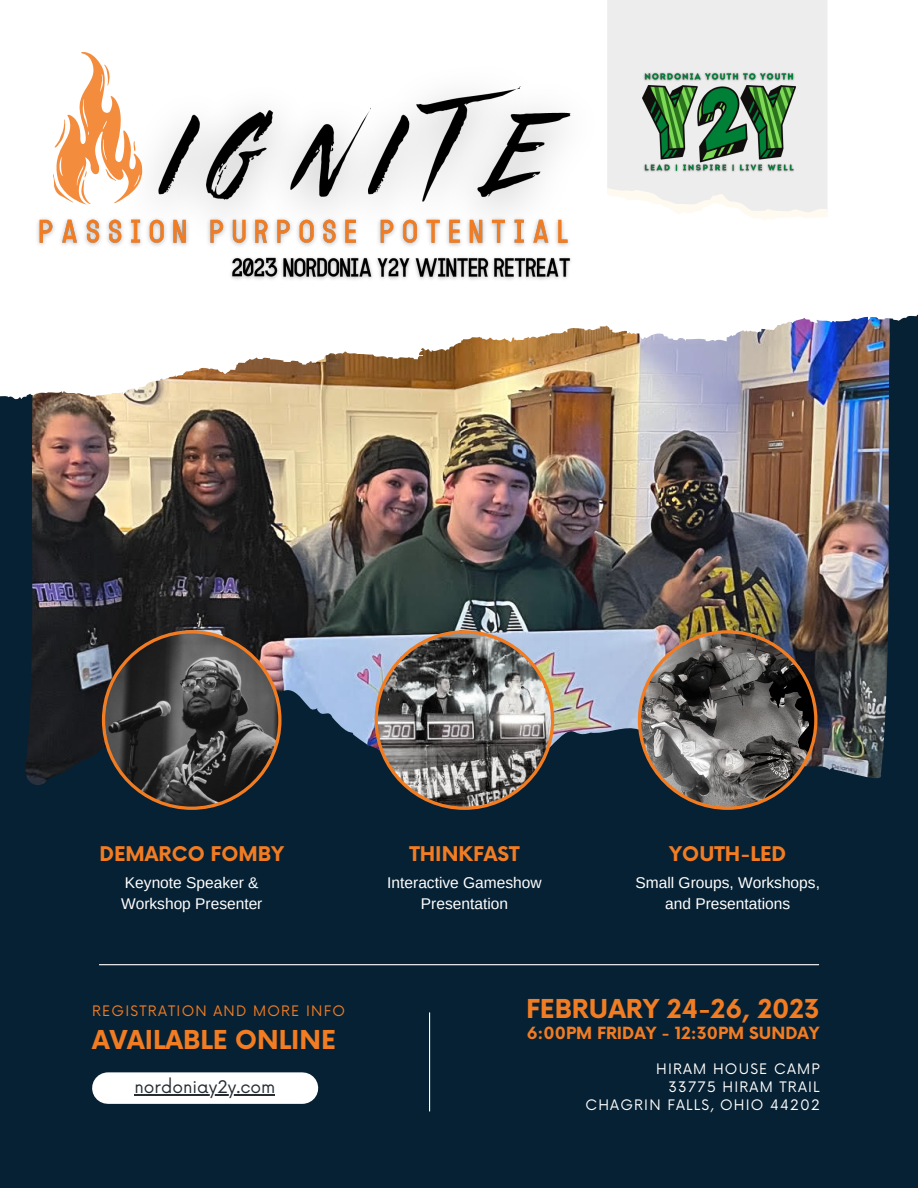
<style>
.page{position:relative;width:918px;height:1188px;background:#062133}
.page>*{position:absolute;margin:0;border:0;box-sizing:border-box;transform-origin:0 0}
.t1{font:700 25.35px "Now";color:#f27c22}
.t2{font:700 19.8px "Now";color:#f27c22}
.t3{font:16.95px "Now";color:#252c32}
.t4{font:700 16.35px "Now";color:#f27c22}
.t5{font:15.45px/21.1px "Arimo";color:#fff;text-align:center}
.t6{font:14.1px/18px "Now";letter-spacing:.085em;color:#fff;text-align:right}
.t7{font:14.1px "Now";letter-spacing:.085em;color:#f27c22}
</style>
<div class="page">
<img style="left:25px;top:403px;width:864px;height:382px">
<img style="left:0;top:387px;width:889px;height:16px">
<img style="left:0;top:378px;width:889px;height:9px">
<svg style="left:0;top:0;width:918px;height:378px;background:#ece8e7"></svg>
<svg style="left:102px;top:630px;width:180px;height:180px;background:#484340"></svg>
<svg style="left:638px;top:630px;width:179px;height:180px;background:#635e5b"></svg>
<svg style="left:375px;top:630px;width:179px;height:180px;background:#787673"></svg>
<hr style="left:99px;top:964px;width:720px;height:1px;background:#fff">
<hr style="left:429px;top:1012px;width:1px;height:99px;background:#fff">
<div style="left:108px;top:1072px;width:194px;height:32px;background:#fff"></div>
<div style="left:594px;top:0;width:233px;height:188px;background:#ededed"></div>
<svg style="left:633px;top:188px;width:194px;height:33px;background:#f8f7f4"></svg>
<img style="left:642px;top:45px;width:153px;height:153px">
<img style="left:100px;top:35px;width:533px;height:250px">
<svg style="left:42px;top:47px;width:103px;height:162px;background:#fbdbc2"></svg>
<img style="left:31px;top:212px;width:554px;height:48px">
<img style="left:225px;top:252px;width:351px;height:38px">
<hr style="left:134px;top:1094px;width:141px;height:2px;background:#252c32">
<p class="t2" style="left:99px;top:843px;width:186px">DEMARCO FOMBY</p>
<p class="t5" style="left:121px;top:872px;width:143px;text-align:left">Keynote Speaker &amp;<br>Workshop Presenter</p>
<p class="t7" style="left:92px;top:1003px;width:254px">REGISTRATION AND MORE INFO</p>
<h1 class="t1" style="left:92px;top:1027px;width:245px">AVAILABLE ONLINE</h1>
<p class="t3" style="left:134px;top:1078px;width:142px">nordoniay2y.com</p>
<p class="t2" style="left:409px;top:843px;width:112px">THINKFAST</p>
<p class="t5" style="left:387px;top:872px;width:156px">Interactive Gameshow<br>Presentation</p>
<p class="t2" style="left:669px;top:843px;width:118px">YOUTH-LED</p>
<p class="t5" style="left:636px;top:872px;width:186px">Small Groups, Workshops, and Presentations</p>
<h1 class="t1" style="left:526px;top:995px;width:295px">FEBRUARY 24-26, 2023</h1>
<p class="t4" style="left:527px;top:1024px;width:294px">6:00PM FRIDAY - 12:30PM SUNDAY</p>
<p class="t6" style="left:586px;top:1061px;width:236px">HIRAM HOUSE CAMP<br>33775 HIRAM TRAIL<br>CHAGRIN FALLS, OHIO 44202</p>
</div>
